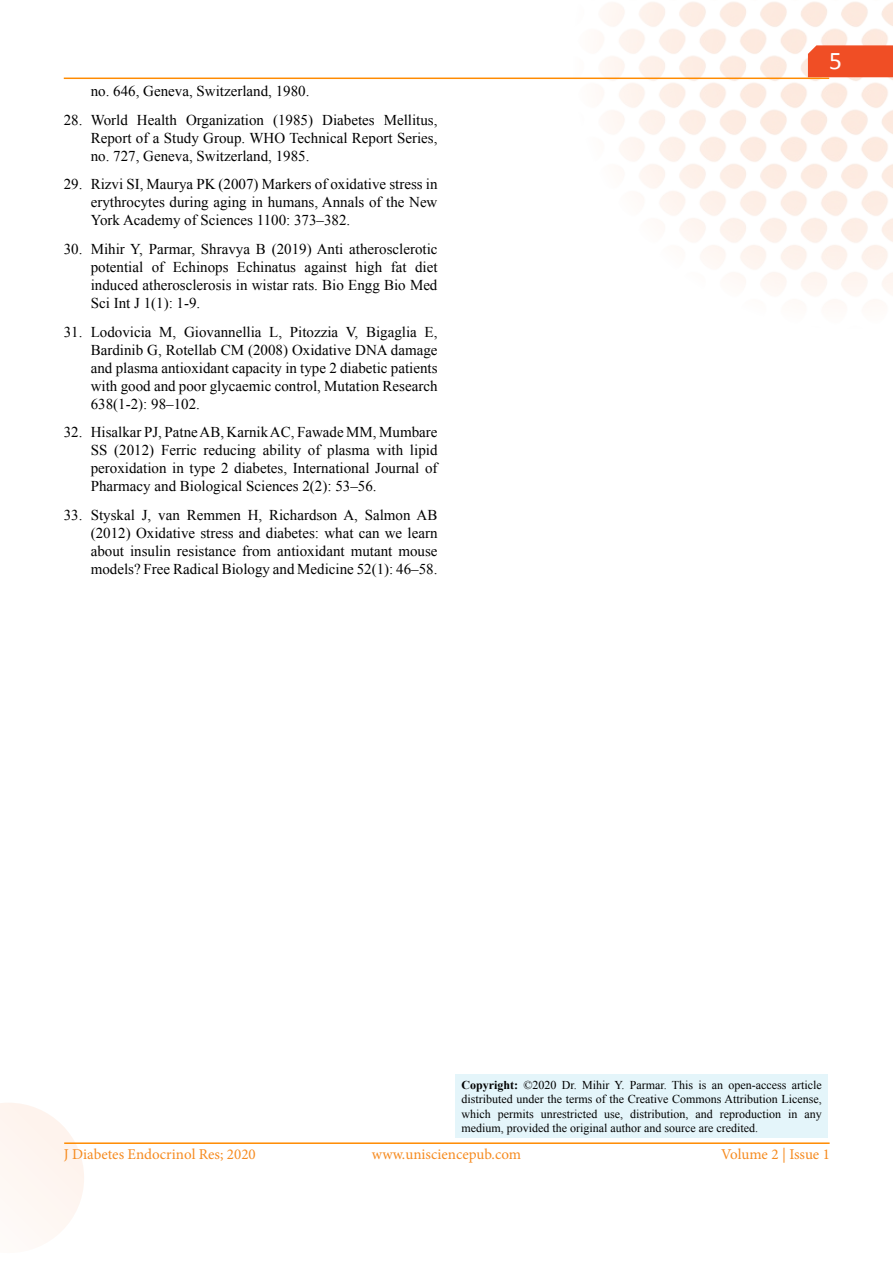
<style>
.page{position:relative;width:893px;height:1263px;background:#fff}
.page>*{position:absolute;margin:0;border:0;box-sizing:border-box;transform-origin:0 0}
.t1{font:25.5px "Calibri";color:#fff}
.t2{font:15px/18px "Times New Roman";color:#000;text-align:justify}
.t3{font:15px "Minion Pro";color:#f68b20}
.t4{font:12px/14.4px "Times New Roman";color:#000;text-align:justify}
.s1{font-weight:700}
</style>
<div class="page">
<svg style="left:0;top:1103px;width:84px;height:135px"></svg>
<img style="left:571px;top:2px;width:322px;height:298px">
<div style="left:808px;top:45px;width:85px;height:32px;background:#f04e25"></div>
<hr style="left:64px;top:1142px;width:766px;height:2px;background:#ff8b01">
<hr style="left:64px;top:78px;width:765px;height:1px;background:#ff8b01">
<div style="left:455px;top:1074px;width:373px;height:64px;background:#e4f5fa"></div>
<p class="t2" style="left:91px;top:82px;width:220px">no. 646, Geneva, Switzerland, 1980.</p>
<p class="t2" style="left:91px;top:110px;width:348px;text-indent:-27px">28. World Health Organization (1985) Diabetes Mellitus, Report of a Study Group. WHO Technical Report Series, no. 727, Geneva, Switzerland, 1985.</p>
<p class="t2" style="left:91px;top:175px;width:348px;text-indent:-27px">29. Rizvi SI, Maurya PK (2007) Markers of oxidative stress in erythrocytes during aging in humans, Annals of the New York Academy of Sciences 1100: 373–382.</p>
<p class="t2" style="left:91px;top:240px;width:348px;text-indent:-27px">30. Mihir Y, Parmar, Shravya B (2019) Anti atherosclerotic potential of Echinops Echinatus against high fat diet induced atherosclerosis in wistar rats. Bio Engg Bio Med Sci Int J 1(1): 1-9.</p>
<p class="t2" style="left:91px;top:322px;width:348px;text-indent:-27px">31. Lodovicia M, Giovannellia L, Pitozzia V, Bigaglia E, Bardinib G, Rotellab CM (2008) Oxidative DNA damage and plasma antioxidant capacity in type 2 diabetic patients with good and poor glycaemic control, Mutation Research 638(1-2): 98–102.</p>
<p class="t2" style="left:91px;top:423px;width:348px;text-indent:-27px">32. Hisalkar PJ, Patne AB, Karnik AC, Fawade MM, Mumbare SS (2012) Ferric reducing ability of plasma with lipid peroxidation in type 2 diabetes, International Journal of Pharmacy and Biological Sciences 2(2): 53–56.</p>
<p class="t2" style="left:91px;top:506px;width:348px;text-indent:-27px">33. Styskal J, van Remmen H, Richardson A, Salmon AB (2012) Oxidative stress and diabetes: what can we learn about insulin resistance from antioxidant mutant mouse models? Free Radical Biology and Medicine 52(1): 46–58.</p>
<h1 class="t1" style="left:829px;top:44px;width:14px">5</h1>
<p class="t4" style="left:461px;top:1077px;width:362px"><span class="s1">Copyright:</span> ©2020 Dr. Mihir Y. Parmar. This is an open-access article distributed under the terms of the Creative Commons Attribution License, which permits unrestricted use, distribution, and reproduction in any medium, provided the original author and source are credited.</p>
<p class="t3" style="left:64px;top:1144px;width:193px">J Diabetes Endocrinol Res; 2020</p>
<p class="t3" style="left:372px;top:1144px;width:151px">www.unisciencepub.com</p>
<p class="t3" style="left:721px;top:1144px;width:110px">Volume 2 | Issue 1</p>
</div>
